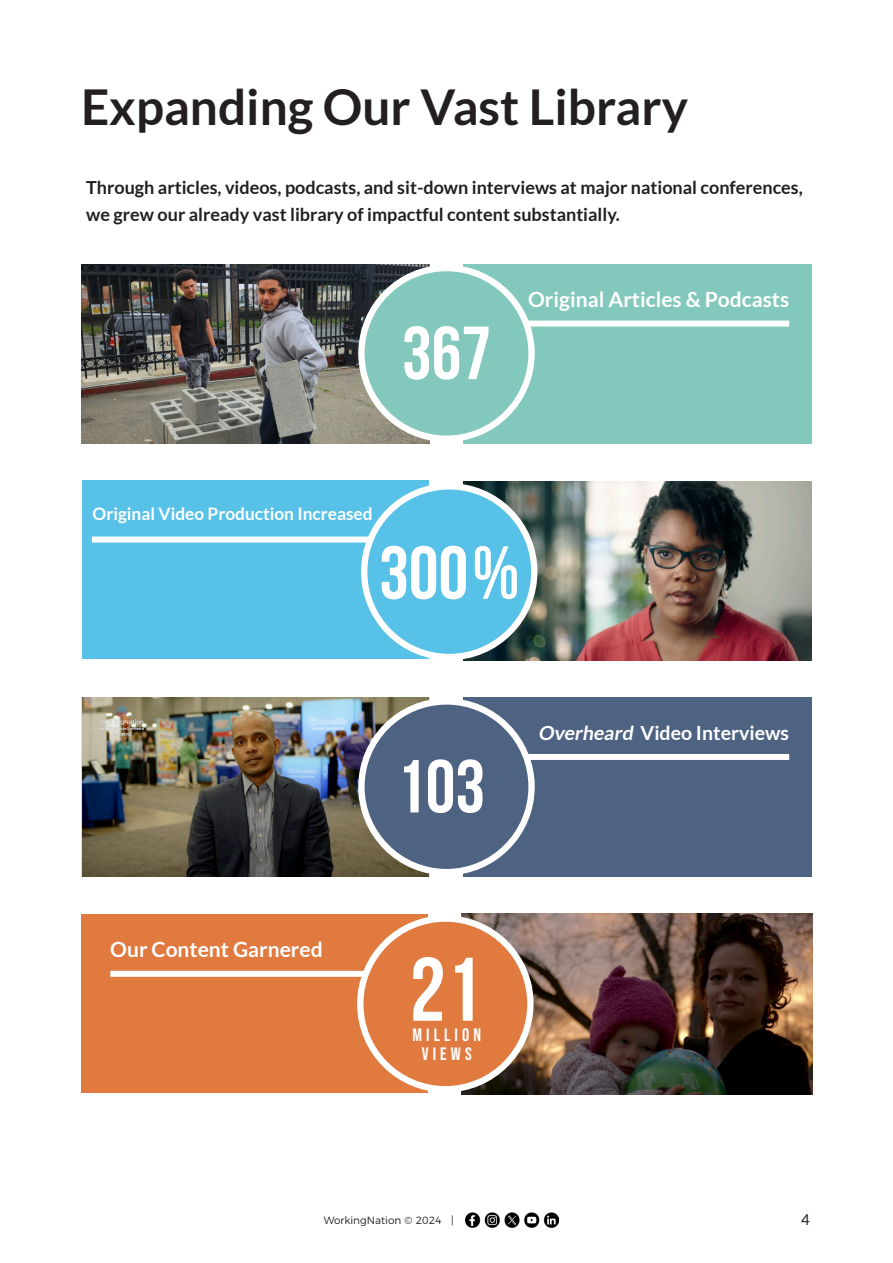
<style>
.page{position:relative;width:893px;height:1263px;background:#fff}
.page>*{position:absolute;margin:0;border:0;box-sizing:border-box;transform-origin:0 0}
.t1{font:700 90px "Bebas Neue";color:#fff}
.t2{font:700 75px "Bebas Neue";color:#fff}
._55pt_Align_left{font:700 49.5px "Lato";color:#231f20}
._20pt_Align_Left{font:700 21px "Lato";color:#fff}
._20pt_Align_Left-2{font:700 19.5px "Lato";color:#fff}
._12pt_Align_Left__Lato{font:700 18px/27px "Lato";color:#231f20}
.t3{font:18px "Bebas Neue";letter-spacing:.23em;color:#fff}
._20pt_Align_Left-3{font:700 17.25px "Lato";color:#fff}
.t4{font:15px "Lato";color:#231f20}
.t5{font:300 10.5px "Montserrat";color:#231f20}
.s1{font-style:italic}
</style>
<div class="page">
<img style="left:465px;top:1212px;width:93px;height:15px">
<img style="left:81px;top:264px;width:349px;height:179px">
<img style="left:82px;top:698px;width:347px;height:179px">
<img style="left:462px;top:913px;width:350px;height:181px">
<img style="left:463px;top:481px;width:349px;height:179px">
<div style="left:463px;top:264px;width:349px;height:179px;background:#83c8bc"></div>
<div style="left:463px;top:698px;width:349px;height:179px;background:#4e6282"></div>
<div style="left:523px;top:321px;width:266px;height:6px;background:#fff"></div>
<div style="left:523px;top:754px;width:266px;height:6px;background:#fff"></div>
<div style="left:82px;top:481px;width:346px;height:178px;background:#57c1e8"></div>
<div style="left:92px;top:536px;width:308px;height:6px;background:#fff"></div>
<div style="left:81px;top:915px;width:346px;height:178px;background:#e07a3f"></div>
<div style="left:110px;top:971px;width:290px;height:6px;background:#fff"></div>
<div style="left:357px;top:915px;width:177px;height:177px;background:#fff;border-radius:50%"></div>
<div style="left:358px;top:265px;width:177px;height:177px;background:#fff;border-radius:50%"></div>
<svg style="left:358px;top:698px;width:177px;height:177px"></svg>
<div style="left:361px;top:483px;width:176px;height:177px;background:#fff;border-radius:50%"></div>
<div style="left:363px;top:922px;width:164px;height:164px;background:#e07a3f;border-radius:50%"></div>
<div style="left:365px;top:271px;width:163px;height:165px;background:#83c8bc;border-radius:50%"></div>
<div style="left:365px;top:705px;width:163px;height:164px;background:#4e6282;border-radius:50%"></div>
<div style="left:367px;top:489px;width:164px;height:165px;background:#57c1e8;border-radius:50%"></div>
<p class="_55pt_Align_left" style="left:81px;top:79px;width:609px">Expanding Our Vast Library</p>
<p class="_12pt_Align_Left__Lato" style="left:86px;top:174px;width:718px">Through articles, videos, podcasts, and sit-down interviews at major national conferences, we grew our already vast library of impactful content substantially.</p>
<p class="t2" style="left:402px;top:312px;width:91px">367</p>
<p class="_20pt_Align_Left" style="left:528px;top:288px;width:262px">Original Articles &amp; Podcasts</p>
<p class="_20pt_Align_Left-3" style="left:93px;top:504px;width:282px">Original Video Production Increased</p>
<p class="t2" style="left:379px;top:532px;width:142px">300 %</p>
<p class="t2" style="left:396px;top:745px;width:91px">103</p>
<p class="_20pt_Align_Left-2" style="left:538px;top:721px;width:253px"><span class="s1">Overheard</span> Video Interviews</p>
<p class="_20pt_Align_Left" style="left:110px;top:937px;width:214px">Our Content Garnered</p>
<p class="t1" style="left:410px;top:940px;width:73px">21</p>
<p class="t3" style="left:412px;top:1024px;width:70px">MILLION</p>
<p class="t3" style="left:422px;top:1044px;width:52px">VIEWS</p>
<p class="t5" style="left:324px;top:1212px;width:131px">WorkingNation © 2024 |</p>
<p class="t4" style="left:801px;top:1211px;width:10px">4</p>
</div>
